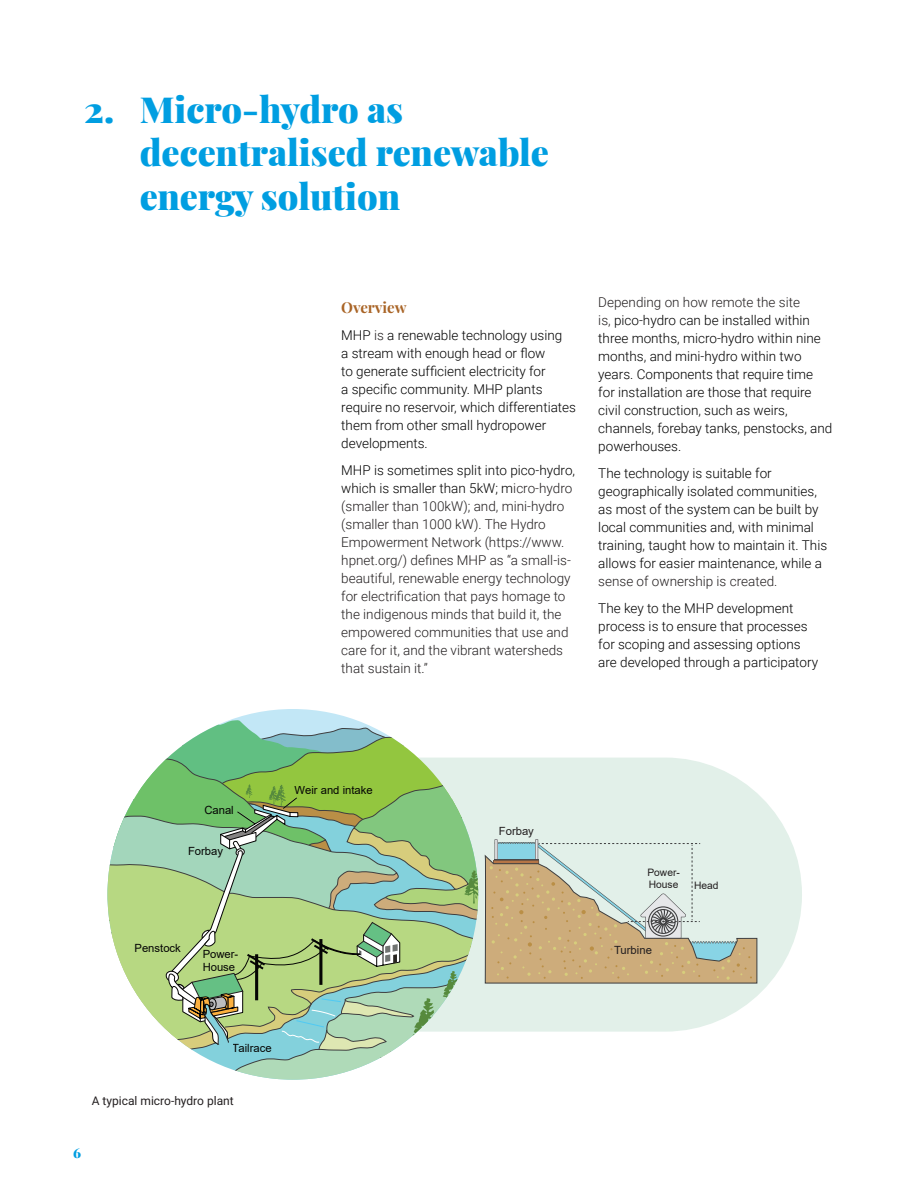
<style>
.page{position:relative;width:918px;height:1188px;background:#fff}
.page>*{position:absolute;margin:0;border:0;box-sizing:border-box;transform-origin:0 0}
.t1{font:900 36px/43.2px "Playfair Display";color:#009ee1}
.Body_Copy{font:700 15px "Playfair Display";letter-spacing:-.005em;color:#a96426}
.Body_Copy-2{font:300 13.5px/18px "Roboto";color:#000}
.Body_Copy-3{font:300 13.5px/18px "Roboto";color:#231f20}
.t2{font:900 13.5px "Playfair Display";color:#009ee1}
.Body_Copy-4{font:12px "Roboto";color:#231f20}
.t3{font:11.25px/13.5px "Arial";color:#050504}
.t4{font:11.25px "Arial";color:#231f20}
.t5{font:10.2px/12.3px "Arial";color:#231f20}
.s1{color:#231f20}
.s2{color:#000}
</style>
<div class="page">
<svg style="left:478px;top:758px;width:324px;height:274px;fill:#e2f0e9"></svg>
<svg style="left:108px;top:709px;width:370px;height:371px"></svg>
<svg style="left:485px;top:839px;width:272px;height:145px;background:#cdc6ac"></svg>
<p class="t1" style="left:140px;top:85px;width:411px;text-indent:-56px">2. Micro-hydro as decentralised renewable energy solution</p>
<p class="Body_Copy" style="left:341px;top:298px;width:67px">Overview</p>
<p class="Body_Copy-2" style="left:341px;top:326px;width:236px">MHP <span class="s1">is</span> a renewable technology using<br>a stream with enough head or flow<br>to generate sufficient electricity for<br>a specific community. MHP plants require no reservoir, which differentiates them from other small hydropower developments.</p>
<p class="Body_Copy-3" style="left:341px;top:461px;width:235px"><span class="s2">MHP is sometimes split into pico-hydro, which is smaller than 5kW; m</span>icro-hydro (smaller than 100kW); and, mini-hydro (smaller than 1000 kW). The Hydro Empowerment Network (https://www. hpnet.org/) defines MHP as “a small-is&shy;beautiful, renewable energy technology for electrification that pays homage to the indigenous minds that build it, the empowered communities that use and care for it, and the vibrant watersheds that sustain it.”</p>
<p class="Body_Copy-2" style="left:598px;top:293px;width:236px"><span class="s1">Depending on how remote the site<br>is,</span> pico-hydro can be installed within three months, micro-hydro within nine months, and mini-hydro within two years. Components that require time for installation are those that require civil construction, such as weirs, channels, forebay tanks, penstocks, and powerhouses.</p>
<p class="Body_Copy-2" style="left:598px;top:464px;width:230px">The technology is suitable for geographically isolated communities, as most of the system can be built by local communities and, with minimal training, taught how to maintain it. This allows for easier maintenance, while a <span class="s1">sense of ownership is created.</span></p>
<p class="Body_Copy-2" style="left:598px;top:599px;width:221px">The key to the MHP development process is to ensure that processes for scoping and assessing options are developed through a participatory</p>
<p class="t3" style="left:204px;top:804px;width:31px">Canal</p>
<p class="t3" style="left:188px;top:845px;width:37px">Forbay</p>
<p class="t3" style="left:295px;top:784px;width:80px">Weir and intake</p>
<p class="t3" style="left:135px;top:941px;width:48px">Penstock</p>
<p class="t3" style="left:203px;top:947px;width:37px">Power-<br>House</p>
<p class="t3" style="left:233px;top:1041px;width:40px">Tailrace</p>
<p class="Body_Copy-4" style="left:92px;top:1092px;width:144px">A typical micro-hydro plant</p>
<p class="t2" style="left:73px;top:1142px;width:9px">6</p>
<p class="t4" style="left:499px;top:823px;width:37px">Forbay</p>
<p class="t5" style="left:647px;top:866px;width:34px">Power-<br>House</p>
<p class="t5" style="left:694px;top:879px;width:26px">Head</p>
<p class="t4" style="left:614px;top:943px;width:39px">Turbine</p>
</div>
